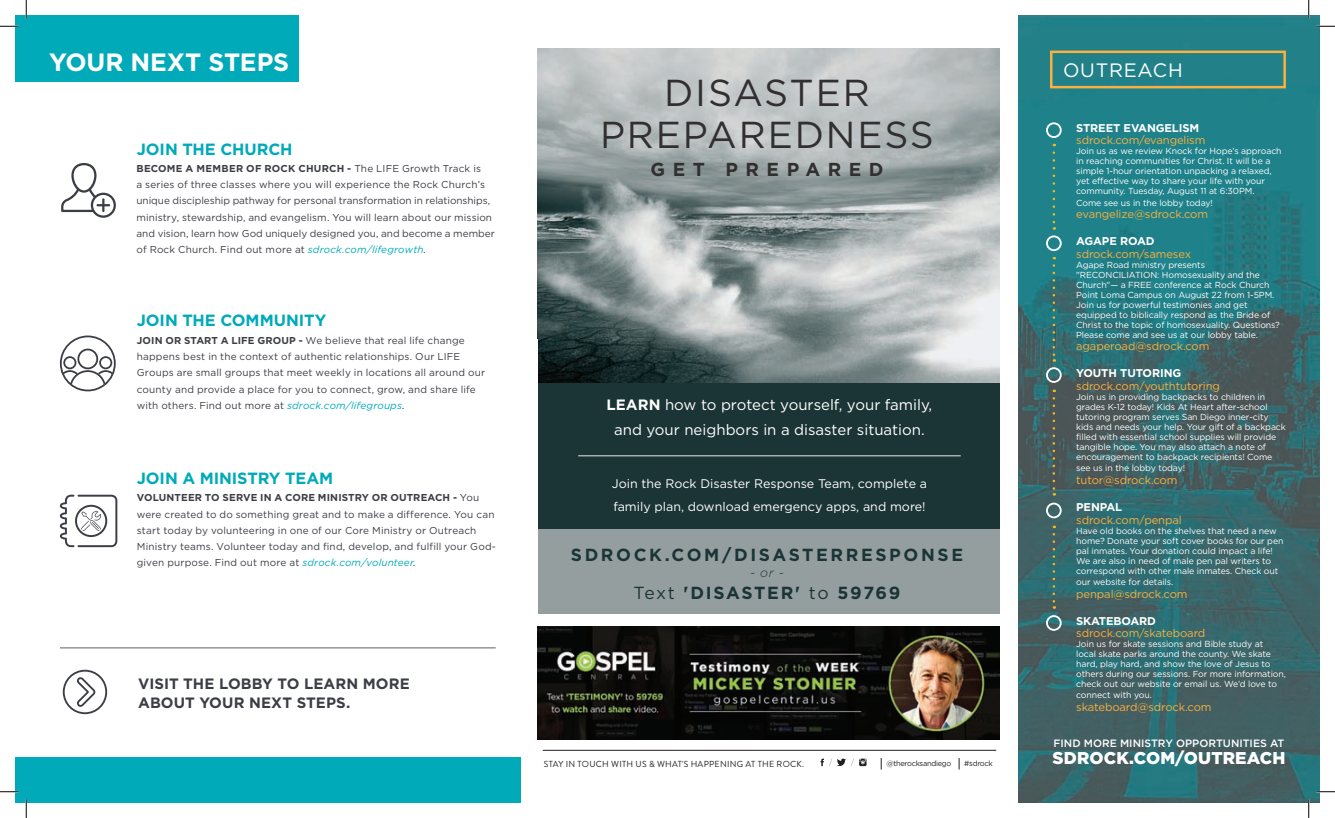
<style>
.page{position:relative;width:1335px;height:818px;background:#fff}
.page>*{position:absolute;margin:0;border:0;box-sizing:border-box;transform-origin:0 0}
.t1{font:37.5px/42.5px "Gotham HTF";letter-spacing:.05em;color:#312f30;text-align:center}
.t2{font:700 25px "Gotham HTF";letter-spacing:-.005em;color:#fff}
.t3{font:19.38px "Gotham HTF";letter-spacing:.04em;color:#fff}
.t4{font:700 18.75px "Gotham HTF";letter-spacing:.4em;color:#312f30}
.t5{font:700 17.5px "Gotham HTF";letter-spacing:.15em;color:#1b3435}
.t6{font:700 17.5px "Gotham HTF";letter-spacing:.09em;color:#1b3435}
.t7{font:900 17px "Gotham HTF";letter-spacing:.01em;color:#fff}
.t8{font:700 16.25px "Gotham HTF";letter-spacing:-.005em;color:#00aab9}
.t9{font:15px/25px "Gotham HTF";color:#fff;text-align:center}
.t10{font:700 15px/18.8px "Gotham HTF";letter-spacing:.005em;color:#3c3e45}
.t11{font:12.5px/22.5px "Gotham HTF";color:#fff}
.t12{font:italic 300 12.5px "Gotham HTF";color:#1b3435}
.t13{font:11.25px "Gotham HTF";letter-spacing:-.01em;color:#fbb03f}
.t14{font:700 11.25px "Gotham HTF";letter-spacing:-.01em;color:#fff}
.t15{font:500 10.62px "Gotham HTF";color:#fff}
.t16{font:10px/16.2px "Gotham HTF";letter-spacing:.01em;color:#3c3e45}
.t17{font:8.75px/10px "Gotham HTF";letter-spacing:-.01em;color:#fff}
.t18{font:8.75px "Brandon Grotesque";letter-spacing:.03em;color:#231f20}
.t19{font:7.5px "Gotham HTF";letter-spacing:-.04em;color:#231f20}
.s1{font-weight:700}
.s2{font-style:italic;color:#00aab9}
.s3{font-style:italic;color:#231f20}
.s4{font-weight:400}
</style>
<div class="page">
<img style="left:538px;top:48px;width:461px;height:335px">
<div style="left:15px;top:757px;width:506px;height:45px;background:#00aab9"></div>
<hr style="left:543px;top:750px;width:453px;height:1px;background:#231f20">
<svg style="left:821px;top:758px;width:46px;height:8px"></svg>
<svg style="left:60px;top:335px;width:56px;height:56px"></svg>
<svg style="left:60px;top:494px;width:57px;height:53px"></svg>
<svg style="left:61px;top:163px;width:55px;height:55px"></svg>
<div style="left:15px;top:15px;width:284px;height:67px;background:#00aab9"></div>
<div style="left:63px;top:669px;width:44px;height:45px;border:2px solid #3c3e45;border-radius:50%"></div>
<svg style="left:77px;top:675px;width:20px;height:32px"></svg>
<hr style="left:60px;top:647px;width:436px;height:1px;background:#5f5f62">
<img style="left:538px;top:626px;width:461px;height:113px">
<div style="left:538px;top:383px;width:461px;height:230px;background:#1b3435"></div>
<div style="left:538px;top:529px;width:461px;height:85px;background:#959e9f"></div>
<hr style="left:578px;top:455px;width:383px;height:1px;background:#eaeceb">
<img style="left:1018px;top:15px;width:302px;height:787px">
<svg style="left:1053px;top:153px;width:2px;height:77px"></svg>
<svg style="left:1053px;top:265px;width:2px;height:97px"></svg>
<svg style="left:1053px;top:398px;width:2px;height:97px"></svg>
<svg style="left:1053px;top:534px;width:2px;height:74px"></svg>
<div style="left:1050px;top:51px;width:236px;height:37px;border:2px solid #fbb03f"></div>
<div style="left:1046px;top:122px;width:16px;height:16px;border:2px solid #fff;border-radius:50%"></div>
<div style="left:1046px;top:235px;width:16px;height:16px;border:2px solid #fff;border-radius:50%"></div>
<div style="left:1046px;top:367px;width:16px;height:16px;border:2px solid #fff;border-radius:50%"></div>
<div style="left:1046px;top:502px;width:16px;height:16px;border:2px solid #fff;border-radius:50%"></div>
<div style="left:1046px;top:615px;width:16px;height:15px;border:2px solid #fff;border-radius:50%"></div>
<svg style="left:0;top:25px;width:19px;height:2px"></svg>
<svg style="left:1316px;top:25px;width:19px;height:2px"></svg>
<svg style="left:0;top:790px;width:19px;height:2px"></svg>
<svg style="left:1316px;top:790px;width:19px;height:2px"></svg>
<svg style="left:25px;top:0;width:2px;height:19px"></svg>
<svg style="left:25px;top:799px;width:2px;height:19px"></svg>
<svg style="left:1308px;top:0;width:2px;height:19px"></svg>
<svg style="left:1308px;top:799px;width:2px;height:19px"></svg>
<h2 class="t2" style="left:45px;top:47px;width:241px">YOUR NEXT STEPS</h2>
<h2 class="t2" style="left:49px;top:48px;width:241px">YOUR NEXT STEPS</h2>
<h3 class="t8" style="left:137px;top:139px;width:157px">JOIN THE CHURCH</h3>
<p class="t16" style="left:136px;top:160px;width:360px"><span class="s1">BECOME A MEMBER OF ROCK CHURCH -</span> The LIFE Growth Track is<br>a series of three classes where you will experience the Rock Church’s unique discipleship pathway for personal transformation in relationships, ministry, stewardship, and evangelism. You will learn about our mission and vision, learn how God uniquely designed you, and become a member of Rock Church. Find out more at <span class="s2">sdrock.com/lifegrowth</span><span class="s3">.</span></p>
<h3 class="t8" style="left:137px;top:311px;width:191px">JOIN THE COMMUNITY</h3>
<p class="t16" style="left:137px;top:332px;width:350px"><span class="s1">JOIN OR START A LIFE GROUP -</span> We believe that real life change happens best in the context of authentic relationships. Our LIFE Groups are small groups that meet weekly in locations all around our county and provide a place for you to connect, grow, and share life with others. Find out more at <span class="s2">sdrock.com/lifegroups</span><span class="s3">.</span></p>
<h3 class="t8" style="left:137px;top:468px;width:198px">JOIN A MINISTRY TEAM</h3>
<p class="t16" style="left:137px;top:489px;width:361px"><span class="s1">VOLUNTEER TO SERVE IN A CORE MINISTRY OR OUTREACH -</span> You were created to do something great and to make a difference. You can start today by volunteering in one of our Core Ministry or Outreach Ministry teams. Volunteer today and find, develop, and fulfill your God&shy;given purpose. Find out more at <span class="s2">sdrock.com/volunteer</span><span class="s3">.</span></p>
<h3 class="t10" style="left:138px;top:673px;width:273px">VISIT THE LOBBY TO LEARN MORE<br>ABOUT YOUR NEXT STEPS.</h3>
<h1 class="t1" style="left:600px;top:70px;width:335px">DISASTER<br>PREPAREDNESS</h1>
<h3 class="t4" style="left:650px;top:158px;width:234px">GET PREPARED</h3>
<h3 class="t9" style="left:607px;top:391px;width:327px"><span class="s1">LEARN</span> how to protect yourself, your family, and your neighbors in a disaster situation.</h3>
<h3 class="t11" style="left:612px;top:472px;width:317px">Join the Rock Disaster Response Team, complete a family plan, download emergency apps, and more!</h3>
<h3 class="t5" style="left:571px;top:545px;width:394px">SDROCK.COM/DISASTERRESPONSE</h3>
<h3 class="t12" style="left:750px;top:566px;width:35px">- or -</h3>
<h3 class="t6" style="left:634px;top:582px;width:268px"><span class="s4">Text</span> 'DISASTER' <span class="s4">to</span> 59769</h3>
<p class="t18" style="left:544px;top:757px;width:262px">STAY IN TOUCH WITH US &amp; WHAT'S HAPPENING AT THE ROCK.</p>
<p class="t19" style="left:886px;top:759px;width:67px">@therocksandiego</p>
<p class="t19" style="left:964px;top:758px;width:30px">#sdrock</p>
<h3 class="t3" style="left:1063px;top:60px;width:121px">OUTREACH</h3>
<p class="t14" style="left:1076px;top:121px;width:125px">STREET EVANGELISM</p>
<p class="t13" style="left:1076px;top:134px;width:131px">sdrock.com/evangelism</p>
<p class="t17" style="left:1076px;top:146px;width:207px">Join us as we review Knock for Hope’s approach in reaching communities for Christ. It will be a simple 1-hour orientation unpacking a relaxed, yet effective way to share your life with your community. Tuesday, August 11 at 6:30PM.</p>
<p class="t17" style="left:1076px;top:197px;width:138px">Come see us in the lobby today!</p>
<p class="t13" style="left:1076px;top:208px;width:133px">evangelize@sdrock.com</p>
<p class="t14" style="left:1076px;top:235px;width:80px">AGAPE ROAD</p>
<p class="t13" style="left:1076px;top:247px;width:116px">sdrock.com/samesex</p>
<p class="t17" style="left:1076px;top:259px;width:205px">Agape Road ministry presents "RECONCILIATION: Homosexuality and the Church"— a FREE conference at Rock Church Point Loma Campus on August 22 from 1-5PM.<br>Join us for powerful testimonies and get equipped to biblically respond as the Bride of Christ to the topic of homosexuality. Questions?<br>Please come and see us at our lobby table.</p>
<p class="t13" style="left:1076px;top:340px;width:135px">agaperoad@sdrock.com</p>
<p class="t14" style="left:1076px;top:366px;width:107px">YOUTH TUTORING</p>
<p class="t13" style="left:1076px;top:379px;width:145px">sdrock.com/youthtutoring</p>
<p class="t17" style="left:1076px;top:391px;width:211px">Join us in providing backpacks to children in grades K-12 today! Kids At Heart after-school tutoring program serves San Diego inner-city kids and needs your help. Your gift of a backpack filled with essential school supplies will provide tangible hope. You may also attach a note of encouragement to backpack recipients! Come</p>
<p class="t17" style="left:1076px;top:463px;width:111px">see us in the lobby today!</p>
<p class="t13" style="left:1076px;top:473px;width:103px">tutor@sdrock.com</p>
<p class="t14" style="left:1076px;top:501px;width:47px">PENPAL</p>
<p class="t13" style="left:1076px;top:513px;width:107px">sdrock.com/penpal</p>
<p class="t17" style="left:1076px;top:525px;width:209px">Have old books on the shelves that need a new home? Donate your soft cover books for our pen pal inmates. Your donation could impact a life!<br>We are also in need of male pen pal writers to correspond with other male inmates. Check out</p>
<p class="t17" style="left:1076px;top:577px;width:99px">our website for details.</p>
<p class="t13" style="left:1076px;top:587px;width:113px">penpal@sdrock.com</p>
<p class="t14" style="left:1076px;top:614px;width:81px">SKATEBOARD</p>
<p class="t13" style="left:1076px;top:627px;width:131px">sdrock.com/skateboard</p>
<p class="t17" style="left:1076px;top:639px;width:211px">Join us for skate sessions and Bible study at<br>local skate parks around the county. We skate hard, play hard, and show the love of Jesus to others during our sessions. For more information, check out our website or email us. We’d love to</p>
<p class="t17" style="left:1076px;top:690px;width:77px">connect with you.</p>
<p class="t13" style="left:1076px;top:700px;width:137px">skateboard@sdrock.com</p>
<p class="t15" style="left:1054px;top:736px;width:232px">FIND MORE MINISTRY OPPORTUNITIES AT</p>
<h3 class="t7" style="left:1053px;top:747px;width:234px">SDROCK.COM/OUTREACH</h3>
</div>
